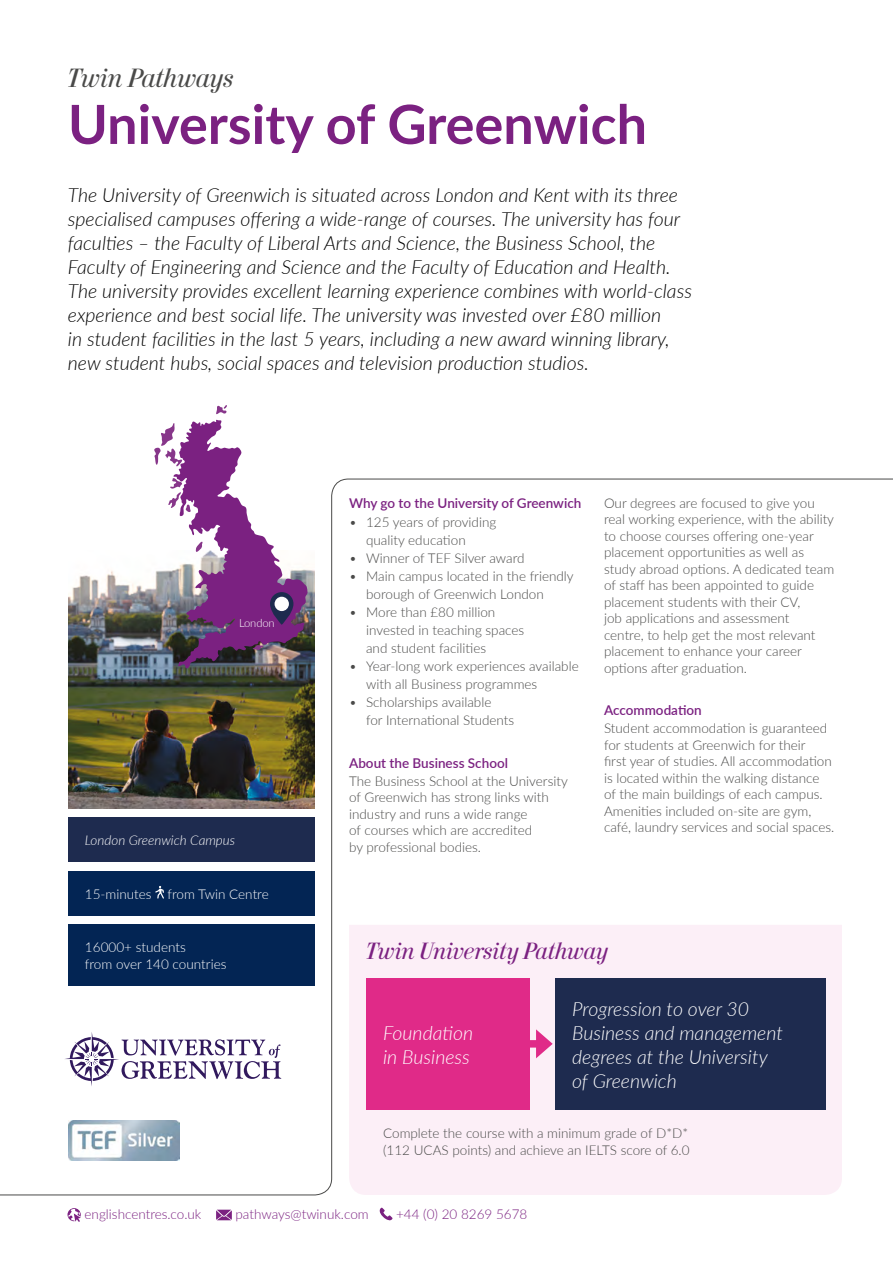
<style>
.page{position:relative;width:893px;height:1263px;background:#fff}
.page>*{position:absolute;margin:0;border:0;box-sizing:border-box;transform-origin:0 0}
._01_Page_Title_36_38{font:700 54px "Lato";color:#7b2181}
._02_Page_Subhead_18{font:italic 27px "Carmen";letter-spacing:-.01em;color:#4a4a49}
._02_Header_16_18{font:italic 24px "Carmen";letter-spacing:-.01em;color:#7b2181}
._03_Intro_13_16{font:italic 300 19.5px/24px "Lato";color:#000}
._03_Intro_13_16-2{font:italic 300 19.5px/24px "Lato";color:#fff}
._04_Body_9_11{font:300 13.5px/16.5px "Lato";color:#4a4a49}
._04_Subhead_01_09_12{font:600 13.5px "Lato";color:#7b2181}
._04_Body_9_11-2{font:300 13.5px/16.5px "Lato";color:#fff}
._04_Body_9_11-3{font:300 13.5px "Lato";color:#7b2181}
._04_Body_9_11-4{font:italic 300 13.5px "Lato";color:#fff}
._05_Notes_7_5_9{font:300 11.25px "Lato";letter-spacing:-.01em;color:#fff}
</style>
<div class="page">
<svg style="left:67px;top:1208px;width:14px;height:14px"></svg>
<svg style="left:216px;top:1210px;width:16px;height:10px"></svg>
<svg style="left:379px;top:1207px;width:14px;height:13px"></svg>
<div style="left:349px;top:925px;width:493px;height:270px;background:#fceff7"></div>
<img style="left:68px;top:569px;width:247px;height:240px">
<div style="left:68px;top:871px;width:247px;height:45px;background:#032554"></div>
<svg style="left:155px;top:886px;width:9px;height:12px"></svg>
<div style="left:68px;top:817px;width:247px;height:45px;background:#1e2b4f"></div>
<div style="left:68px;top:924px;width:247px;height:62px;background:#032554"></div>
<div style="left:555px;top:978px;width:271px;height:131px;background:#1e2b4f"></div>
<svg style="left:529px;top:1029px;width:24px;height:29px"></svg>
<div style="left:366px;top:978px;width:163px;height:131px;background:#e02a88"></div>
<svg style="left:65px;top:1032px;width:216px;height:54px"></svg>
<img style="left:69px;top:1120px;width:111px;height:41px">
<img style="left:154px;top:405px;width:154px;height:263px">
<svg style="left:270px;top:592px;width:23px;height:33px"></svg>
<div style="left:275px;top:597px;width:14px;height:14px;background:#fff;border-radius:50%"></div>
<p class="_02_Page_Subhead_18" style="left:68px;top:61px;width:168px">Twin Pathways</p>
<p class="_01_Page_Title_36_38" style="left:68px;top:85px;width:581px">University of Greenwich</p>
<p class="_03_Intro_13_16" style="left:68px;top:182px;width:626px">The University of Greenwich is situated across London and Kent with its three specialised campuses offering a wide-range of courses. The university has four faculties – the Faculty of Liberal Arts and Science, the Business School, the Faculty of Engineering and Science and the Faculty of Education and Health.<br>The university provides excellent learning experience combines with world-class experience and best social life. The university was invested over £80 million<br>in student facilities in the last 5 years, including a new award winning library, new student hubs, social spaces and television production studios.</p>
<p class="_05_Notes_7_5_9" style="left:239px;top:615px;width:37px">London</p>
<p class="_04_Body_9_11-4" style="left:85px;top:831px;width:152px">London Greenwich Campus</p>
<p class="_04_Body_9_11-2" style="left:85px;top:885px;width:185px">15-minutes from Twin Centre</p>
<p class="_04_Body_9_11-2" style="left:85px;top:938px;width:143px">16000+ students<br>from over 140 countries</p>
<p class="_04_Subhead_01_09_12" style="left:349px;top:493px;width:234px">Why go to the University of Greenwich</p>
<p class="_04_Body_9_11" style="left:366px;top:513px;width:132px;line-height:18px;text-indent:-17px">• 125 years of providing quality education</p>
<p class="_04_Body_9_11" style="left:349px;top:549px;width:177px">• Winner of TEF Silver award</p>
<p class="_04_Body_9_11" style="left:366px;top:567px;width:209px;line-height:18px;text-indent:-17px">• Main campus located in the friendly borough of Greenwich London</p>
<p class="_04_Body_9_11" style="left:366px;top:603px;width:160px;line-height:18px;text-indent:-17px">• More than £80 million invested in teaching spaces and student facilities</p>
<p class="_04_Body_9_11" style="left:366px;top:657px;width:214px;line-height:18px;text-indent:-17px">• Year-long work experiences available with all Business programmes</p>
<p class="_04_Body_9_11" style="left:366px;top:693px;width:150px;line-height:18px;text-indent:-17px">• Scholarships available<br>for International Students</p>
<p class="_04_Subhead_01_09_12" style="left:349px;top:753px;width:160px">About the Business School</p>
<p class="_04_Body_9_11" style="left:349px;top:772px;width:220px">The Business School at the University of Greenwich has strong links with industry and runs a wide range<br>of courses which are accredited<br>by professional bodies.</p>
<p class="_04_Body_9_11" style="left:604px;top:494px;width:232px">Our degrees are focused to give you real working experience, with the ability to choose courses offering one-year placement opportunities as well as study abroad options. A dedicated team of staff has been appointed to guide placement students with their CV,<br>job applications and assessment<br>centre, to help get the most relevant placement to enhance your career options after graduation.</p>
<p class="_04_Subhead_01_09_12" style="left:604px;top:701px;width:99px">Accommodation</p>
<p class="_04_Body_9_11" style="left:604px;top:720px;width:232px">Student accommodation is guaranteed for students at Greenwich for their<br>first year of studies. All accommodation is located within the walking distance of the main buildings of each campus.<br>Amenities included on-site are gym, café, laundry services and social spaces.</p>
<p class="_02_Header_16_18" style="left:366px;top:936px;width:244px">Twin University Pathway</p>
<p class="_03_Intro_13_16-2" style="left:572px;top:996px;width:212px">Progression to over 30<br>Business and management degrees at the University of Greenwich</p>
<p class="_04_Body_9_11" style="left:383px;top:1124px;width:308px">Complete the course with a minimum grade of D*D* (112 UCAS points) and achieve an IELTS score of 6.0</p>
<p class="_03_Intro_13_16-2" style="left:383px;top:1020px;width:91px">Foundation in Business</p>
<p class="_04_Body_9_11-3" style="left:85px;top:1204px;width:118px">englishcentres.co.uk</p>
<p class="_04_Body_9_11-3" style="left:236px;top:1204px;width:135px">pathways@twinuk.com</p>
<p class="_04_Body_9_11-3" style="left:396px;top:1204px;width:133px">+44 (0) 20 8269 5678</p>
</div>
